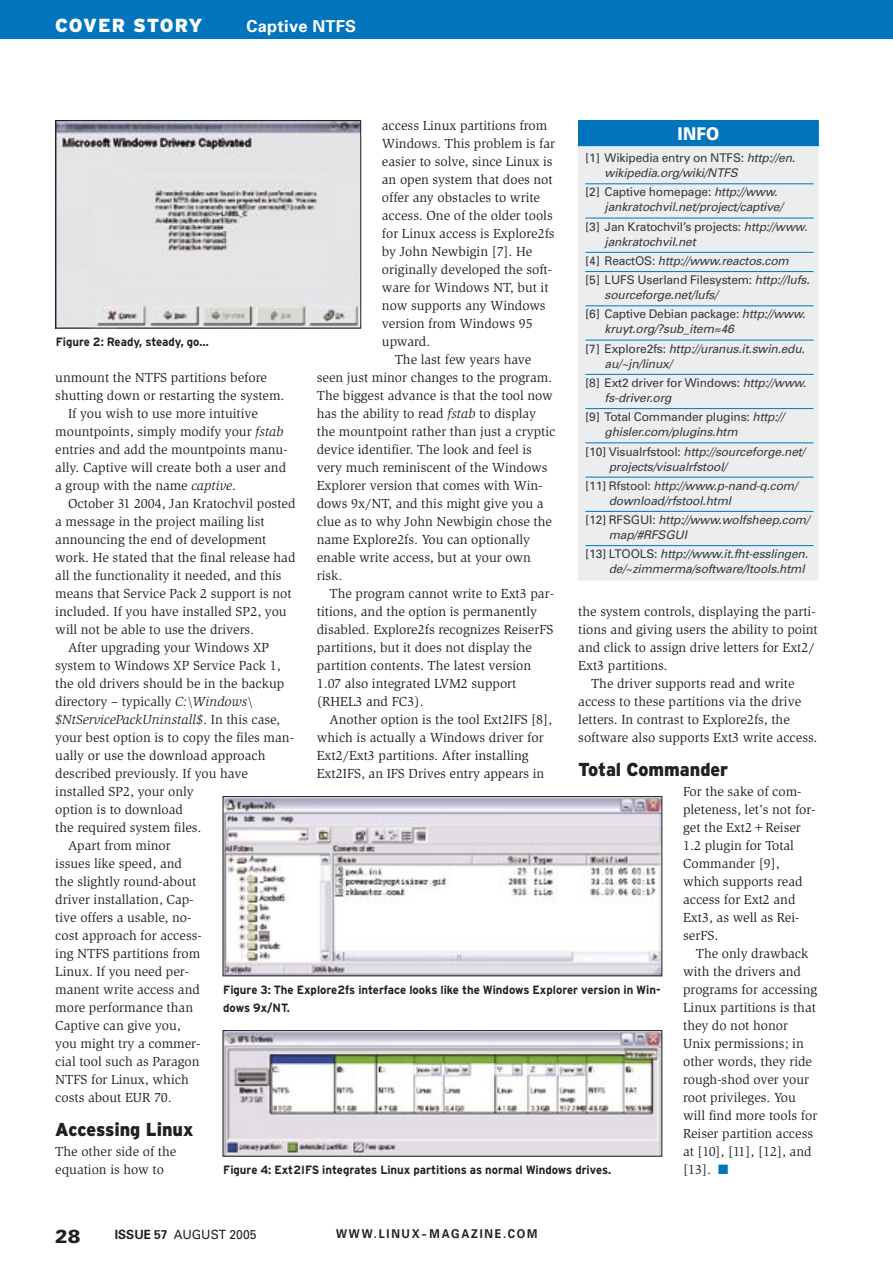
<style>
.page{position:relative;width:893px;height:1263px;background:#fff}
.page>*{position:absolute;margin:0;border:0;box-sizing:border-box;transform-origin:0 0}
.t1{font:900 18.9px "Interstate";letter-spacing:.035em;color:#fff}
.Pagina{font:900 18.9px "Univers";color:#212125}
._19_ZT{font:900 18.75px "Interstate";color:#212125;scale:.95 1}
._21_KT{font:900 17.55px "Univers";color:#fff;scale:.9 1}
.t2{font:700 16.5px "Univers";letter-spacing:.015em;color:#fff}
._10_L{font:13.5px/18px "Slimbach";color:#212125}
._11_L_ohne{font:13.5px/18px "Slimbach";color:#212125}
.Marginalie{font:12.75px "Univers";color:#212125;scale:.95 1}
.Maginalie_URL{font:700 12.15px "Univers";letter-spacing:.16em;color:#212125;scale:.9 1}
._20_KL_Linie{font:italic 12px/15px "Univers";letter-spacing:-.015em;color:#3b3a3d}
._50_B{font:700 12px/18px "Interstate";color:#212125;scale:.95 1}
._20_KL_Linie-2{font:12px/15px "Univers";letter-spacing:-.015em;color:#3b3a3d}
.s1{font-style:italic}
.s2{font-style:normal}
.s3{color:#0075bd}
.s4{font-weight:700}
</style>
<div class="page">
<div style="left:579px;top:146px;width:239px;height:434px;background:#ecedee"></div>
<hr style="left:585px;top:183px;width:229px;height:1px;background:#0075bd">
<hr style="left:585px;top:218px;width:229px;height:1px;background:#0075bd">
<hr style="left:585px;top:252px;width:229px;height:1px;background:#0075bd">
<hr style="left:585px;top:271px;width:229px;height:1px;background:#0075bd">
<hr style="left:585px;top:305px;width:229px;height:1px;background:#0075bd">
<hr style="left:585px;top:340px;width:229px;height:1px;background:#0075bd">
<hr style="left:585px;top:374px;width:229px;height:1px;background:#0075bd">
<hr style="left:585px;top:408px;width:229px;height:1px;background:#0075bd">
<hr style="left:585px;top:442px;width:229px;height:1px;background:#0075bd">
<hr style="left:585px;top:477px;width:229px;height:1px;background:#0075bd">
<hr style="left:585px;top:511px;width:229px;height:1px;background:#0075bd">
<hr style="left:585px;top:545px;width:229px;height:1px;background:#0075bd">
<div style="left:578px;top:145px;width:241px;height:435px;border:1px solid #ecedee"></div>
<div style="left:578px;top:121px;width:240px;height:25px;background:#0075bd"></div>
<div style="left:578px;top:120px;width:241px;height:26px;border:1px solid #0075bd"></div>
<img style="left:57px;top:122px;width:302px;height:204px">
<div style="left:55px;top:120px;width:306px;height:208px;border:1px solid #212125"></div>
<img style="left:225px;top:1032px;width:435px;height:122px">
<div style="left:223px;top:1030px;width:439px;height:126px;border:1px solid #212125"></div>
<img style="left:225px;top:798px;width:435px;height:176px">
<div style="left:223px;top:796px;width:439px;height:180px;border:1px solid #212125"></div>
<div style="left:0;top:0;width:893px;height:38px;background:#0075bd"></div>
<h1 class="t1" style="left:55px;top:15px;width:149px">COVER STORY</h1>
<p class="t2" style="left:247px;top:16px;width:111px">Captive NTFS</p>
<p class="_11_L_ohne" style="left:382px;top:117px;width:175px">access Linux partitions from<br>Windows. This problem is far easier to solve, since Linux is an open system that does not offer any obstacles to write access. One of the older tools for Linux access is Explore2fs by John Newbigin [7]. He originally developed the soft&shy;ware for Windows NT, but it now supports any Windows version from Windows 95 upward.</p>
<p class="_10_L" style="left:317px;top:351px;width:240px;text-indent:78px">The last few years have seen just minor changes to the program.<br>The biggest advance is that the tool now has the ability to read <span class="s1">fstab</span> to display the mountpoint rather than just a cryptic device identifier. The look and feel is very much reminiscent of the Windows Explorer version that comes with Win&shy;dows 9x/ NT, and this might give you a clue as to why John Newbigin chose the name Explore2fs. You can optionally enable write access, but at your own risk.</p>
<p class="_10_L" style="left:317px;top:585px;width:239px;text-indent:13px">The program cannot write to Ext3 par&shy;titions, and the option is permanently disabled. Explore2fs recognizes ReiserFS partitions, but it does not display the partition contents. The latest version 1.07 also integrated LVM2 support (RHEL3 and FC3).</p>
<p class="_10_L" style="left:317px;top:711px;width:237px;text-indent:13px">Another option is the tool Ext2IFS [8], which is actually a Windows driver for Ext2/ Ext3 partitions. After installing Ext2IFS, an IFS Drives entry appears in</p>
<p class="_21_KT" style="left:678px;top:123px;width:48px">INFO</p>
<p class="_20_KL_Linie" style="left:605px;top:150px;width:192px;text-indent:-19px"><span class="s2">[1] Wikipedia entry on NTFS:</span> http://en. wikipedia.org/wiki/NTFS</p>
<p class="_20_KL_Linie" style="left:605px;top:184px;width:180px;text-indent:-19px"><span class="s2">[2] Captive homepage:</span> http://www. jankratochvil.net/project/captive/</p>
<p class="_20_KL_Linie" style="left:605px;top:219px;width:204px;text-indent:-19px"><span class="s2">[3] Jan Kratochvil’s projects:</span> http://www. jankratochvil.net</p>
<p class="_20_KL_Linie" style="left:585px;top:253px;width:205px"><span class="s2">[4] ReactOS:</span> http://www.reactos.com</p>
<p class="_20_KL_Linie" style="left:605px;top:272px;width:207px;text-indent:-19px"><span class="s2">[5] LUFS Userland Filesystem:</span> http://lufs. sourceforge.net/lufs/</p>
<p class="_20_KL_Linie" style="left:605px;top:306px;width:202px;text-indent:-19px"><span class="s2">[6] Captive Debian package:</span> http://www. kruyt.org/?sub_item=46</p>
<p class="_20_KL_Linie" style="left:605px;top:341px;width:202px;text-indent:-19px"><span class="s2">[7] Explore2fs:</span> http://uranus.it.swin.edu. au/~jn/linux/</p>
<p class="_20_KL_Linie-2" style="left:605px;top:375px;width:203px;text-indent:-19px">[8] Ext2 driver for Windows: <span class="s1">http://www. fs-driver.org</span></p>
<p class="_20_KL_Linie" style="left:605px;top:409px;width:181px;text-indent:-19px"><span class="s2">[9] Total Commander plugins:</span> http:// ghisler.com/plugins.htm</p>
<p class="_20_KL_Linie" style="left:609px;top:443px;width:198px;text-indent:-23px"><span class="s2">[10] Visualrfstool:</span> http://sourceforge.net/ projects/visualrfstool/</p>
<p class="_20_KL_Linie" style="left:609px;top:478px;width:190px;text-indent:-23px"><span class="s2">[11] Rfstool:</span> http://www.p-nand-q.com/ download/rfstool.html</p>
<p class="_20_KL_Linie" style="left:609px;top:512px;width:202px;text-indent:-23px"><span class="s2">[12] RFSGUI:</span> http://www.wolfsheep.com/ map/#RFSGUI</p>
<p class="_20_KL_Linie" style="left:585px;top:546px;width:224px;text-align:right"><span class="s2">[13] LTOOLS:</span> http://www.it.fht-esslingen. de/~zimmerma/software/ltools.html</p>
<p class="_50_B" style="left:56px;top:333px;width:163px">Figure 2: Ready, steady, go…</p>
<p class="_10_L" style="left:55px;top:369px;width:231px">unmount the NTFS partitions before shutting down or restarting the system.</p>
<p class="_10_L" style="left:55px;top:405px;width:234px;text-indent:13px">If you wish to use more intuitive mountpoints, simply modify your <span class="s1">fstab </span>entries and add the mountpoints manu&shy;ally. Captive will create both a user and a group with the name <span class="s1">captive</span>.</p>
<p class="_10_L" style="left:55px;top:495px;width:242px;text-indent:13px">October 31 2004, Jan Kratochvil posted a message in the project mailing list announcing the end of development work. He stated that the final release had all the functionality it needed, and this means that Service Pack 2 support is not included. If you have installed SP2, you will not be able to use the drivers.</p>
<p class="_10_L" style="left:55px;top:639px;width:240px;text-indent:13px">After upgrading your Windows XP system to Windows XP Service Pack 1, the old drivers should be in the backup directory – typically <span class="s1">C:\Windows\ $NtServicePackUninstall$</span>. In this case, your best option is to copy the files man&shy;ually or use the download approach described previously. If you have installed SP2, your only<br>option is to download<br>the required system files.</p>
<p class="_10_L" style="left:55px;top:837px;width:148px;text-indent:13px">Apart from minor issues like speed, and the slightly round-about driver installation, Cap&shy;tive offers a usable, no&shy;cost approach for access&shy;ing NTFS partitions from<br>Linux. If you need per&shy;manent write access and more performance than<br>Captive can give you, you might try a commer&shy;cial tool such as Paragon<br>NTFS for Linux, which costs about EUR 70.</p>
<p class="_19_ZT" style="left:55px;top:1119px;width:147px">Accessing Linux</p>
<p class="_11_L_ohne" style="left:55px;top:1143px;width:123px">The other side of the equation is how to</p>
<p class="_10_L" style="left:578px;top:603px;width:241px">the system controls, displaying the parti&shy;tions and giving users the ability to point and click to assign drive letters for Ext2/ Ext3 partitions.</p>
<p class="_10_L" style="left:578px;top:675px;width:241px;text-indent:13px">The driver supports read and write access to these partitions via the drive letters. In contrast to Explore2fs, the software also supports Ext3 write access.</p>
<p class="_19_ZT" style="left:578px;top:759px;width:159px">Total Commander</p>
<p class="_11_L_ohne" style="left:683px;top:783px;width:134px">For the sake of com&shy;pleteness, let’s not for&shy;get the Ext2+Reiser<br>1.2 plugin for Total<br>Commander [9], which supports read access for Ext2 and<br>Ext3, as well as Rei&shy;serFS.</p>
<p class="_10_L" style="left:683px;top:945px;width:136px;text-indent:13px">The only drawback with the drivers and programs for accessing<br>Linux partitions is that they do not honor<br>Unix permissions; in other words, they ride rough-shod over your root privileges. You will find more tools for<br>Reiser partition access at [10], [11], [12], and [13]. <span class="s3">■</span></p>
<p class="_50_B" style="left:223px;top:981px;width:462px">Figure 3: The Explore2fs interface looks like the Windows Explorer version in Win&shy;dows 9x/ NT.</p>
<p class="_50_B" style="left:223px;top:1161px;width:410px">Figure 4: Ext2IFS integrates Linux partitions as normal Windows drives.</p>
<p class="Pagina" style="left:55px;top:1225px;width:27px">28</p>
<p class="Marginalie" style="left:115px;top:1226px;width:151px"><span class="s4">ISSUE 57</span> AUGUST 2005</p>
<p class="Maginalie_URL" style="left:336px;top:1226px;width:225px">WWW.LINUX-MAGAZINE.COM</p>
</div>
